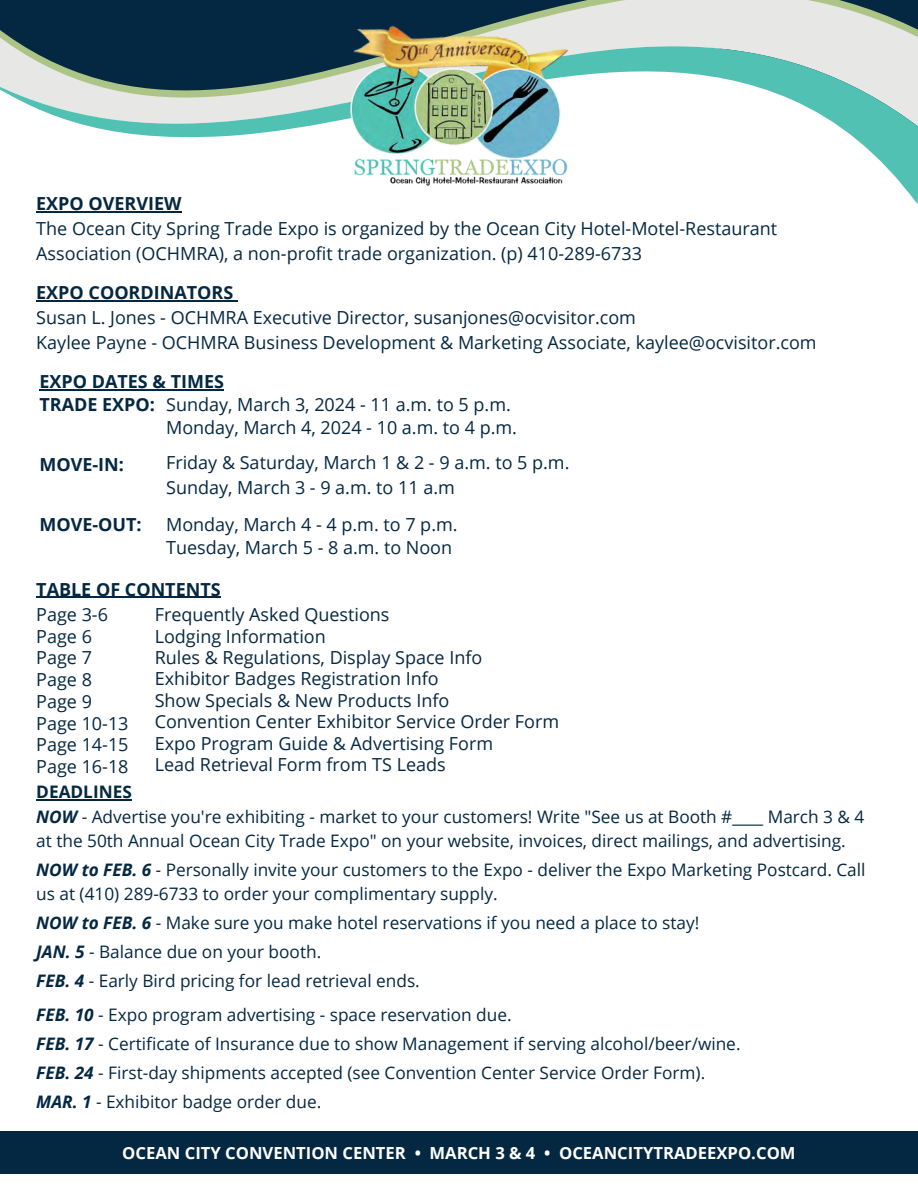
<style>
.page{position:relative;width:918px;height:1188px;background:#fff}
.page>*{position:absolute;margin:0;border:0;box-sizing:border-box;transform-origin:0 0}
.t1{font:18px/21.8px "Open Sans";color:#042842}
.t2{font:700 18px/23.1px "Open Sans";color:#042842}
.t3{font:17.25px/29.1px "Open Sans";color:#042842}
.t4{font:700 16.65px "Open Sans";color:#fff}
.s1{font-weight:700}
.s2{font-weight:700;font-style:italic}
.s3{font-style:italic}
</style>
<div class="page">
<svg style="left:0;top:0;width:918px;height:213px"></svg>
<img style="left:350px;top:109px;width:218px;height:76px">
<img style="left:345px;top:6px;width:228px;height:103px">
<img style="left:483px;top:63px;width:83px;height:84px">
<div style="left:0;top:1132px;width:918px;height:42px;background:#042842"></div>
<hr style="left:36px;top:211px;width:146px;height:1px;background:#042842">
<hr style="left:36px;top:300px;width:198px;height:1px;background:#042842">
<hr style="left:39px;top:389px;width:185px;height:1px;background:#042842">
<hr style="left:36px;top:597px;width:185px;height:1px;background:#042842">
<hr style="left:36px;top:799px;width:96px;height:2px;background:#042842">
<p class="t2" style="left:36px;top:192px;width:147px">EXPO OVERVIEW</p>
<p class="t1" style="left:36px;top:215px;width:742px;line-height:24.8px">The Ocean City Spring Trade Expo is organized by the Ocean City Hotel-Motel-Restaurant<br>Association (OCHMRA), a non-profit trade organization. (p) 410-289-6733</p>
<p class="t2" style="left:36px;top:281px;width:199px">EXPO COORDINATORS</p>
<p class="t1" style="left:36px;top:305px;width:782px;line-height:24.8px">Susan L. Jones - OCHMRA Executive Director, susanjones@ocvisitor.com<br>Kaylee Payne - OCHMRA Business Development &amp; Marketing Associate, kaylee@ocvisitor.com</p>
<p class="t2" style="left:39px;top:369px;width:186px">EXPO DATES &amp; TIMES<br>TRADE EXPO:</p>
<h1 class="t1" style="left:166px;top:393px;width:346px">Sunday, March 3, 2024 - 11 a.m. to 5 p.m.</h1>
<h1 class="t1" style="left:166px;top:416px;width:352px">Monday, March 4, 2024 - 10 a.m. to 4 p.m.</h1>
<p class="t1" style="left:166px;top:451px;width:405px">Friday &amp; Saturday, March 1 &amp; 2 - 9 a.m. to 5 p.m.</p>
<p class="t1" style="left:166px;top:476px;width:290px">Sunday, March 3 - 9 a.m. to 11 a.m</p>
<p class="t1" style="left:166px;top:513px;width:293px">Monday, March 4 - 4 p.m. to 7 p.m.</p>
<p class="t1" style="left:166px;top:536px;width:288px">Tuesday, March 5 - 8 a.m. to Noon</p>
<p class="t2" style="left:36px;top:577px;width:186px">TABLE OF CONTENTS</p>
<p class="t1" style="left:36px;top:603px;width:94px">Page 3-6<br>Page 6<br>Page 7<br>Page 8<br>Page 9<br>Page 10-13<br>Page 14-15<br>Page 16-18</p>
<p class="t1" style="left:155px;top:603px;width:236px">Frequently Asked Questions</p>
<p class="t2" style="left:39px;top:452px;width:86px">MOVE-IN:</p>
<h1 class="t2" style="left:39px;top:512px;width:104px">MOVE-OUT:</h1>
<p class="t1" style="left:155px;top:625px;width:173px">Lodging Information</p>
<p class="t1" style="left:155px;top:646px;width:329px">Rules &amp; Regulations, Display Space Info</p>
<p class="t1" style="left:155px;top:668px;width:285px">Exhibitor Badges Registration Info</p>
<p class="t1" style="left:155px;top:689px;width:296px">Show Specials &amp; New Products Info</p>
<p class="t1" style="left:155px;top:710px;width:406px">Convention Center Exhibitor Service Order Form</p>
<p class="t1" style="left:155px;top:732px;width:340px">Expo Program Guide &amp; Advertising Form</p>
<p class="t1" style="left:155px;top:753px;width:293px">Lead Retrieval Form from TS Leads</p>
<p class="t3" style="left:36px;top:780px;width:830px;line-height:24px"><span class="s1">DEADLINES<br></span><span class="s2">NOW</span> - Advertise you're exhibiting - market to your customers! Write "See us at Booth #____ March 3 &amp; 4 at the 50th Annual Ocean City Trade Expo" on your website, invoices, direct mailings, and advertising.</p>
<p class="t3" style="left:36px;top:857px;width:831px;line-height:24px"><span class="s2">NOW to FEB. 6</span> <span class="s3">-</span> Personally invite your customers to the Expo - deliver the Expo Marketing Postcard. Call us at (410) 289-6733 to order your complimentary supply.</p>
<p class="t3" style="left:36px;top:908px;width:665px"><span class="s2">NOW to FEB. 6</span> - Make sure you make hotel reservations if you need a place to stay!<br><span class="s2">JAN. 5</span> - Balance due on your booth.<br><span class="s2">FEB. 4</span> - Early Bird pricing for lead retrieval ends.</p>
<p class="t3" style="left:36px;top:1000px;width:706px"><span class="s2">FEB. 10</span> - Expo program advertising - space reservation due.<br><span class="s2">FEB. 17</span> - Certificate of Insurance due to show Management if serving alcohol/beer/wine.<br><span class="s2">FEB. 24</span> - First-day shipments accepted (see Convention Center Service Order Form).<br><span class="s2">MAR. 1</span> - Exhibitor badge order due.</p>
<p class="t4" style="left:122px;top:1141px;width:675px">OCEAN CITY CONVENTION CENTER • MARCH 3 &amp; 4 • OCEANCITYTRADEEXPO.COM</p>
</div>
